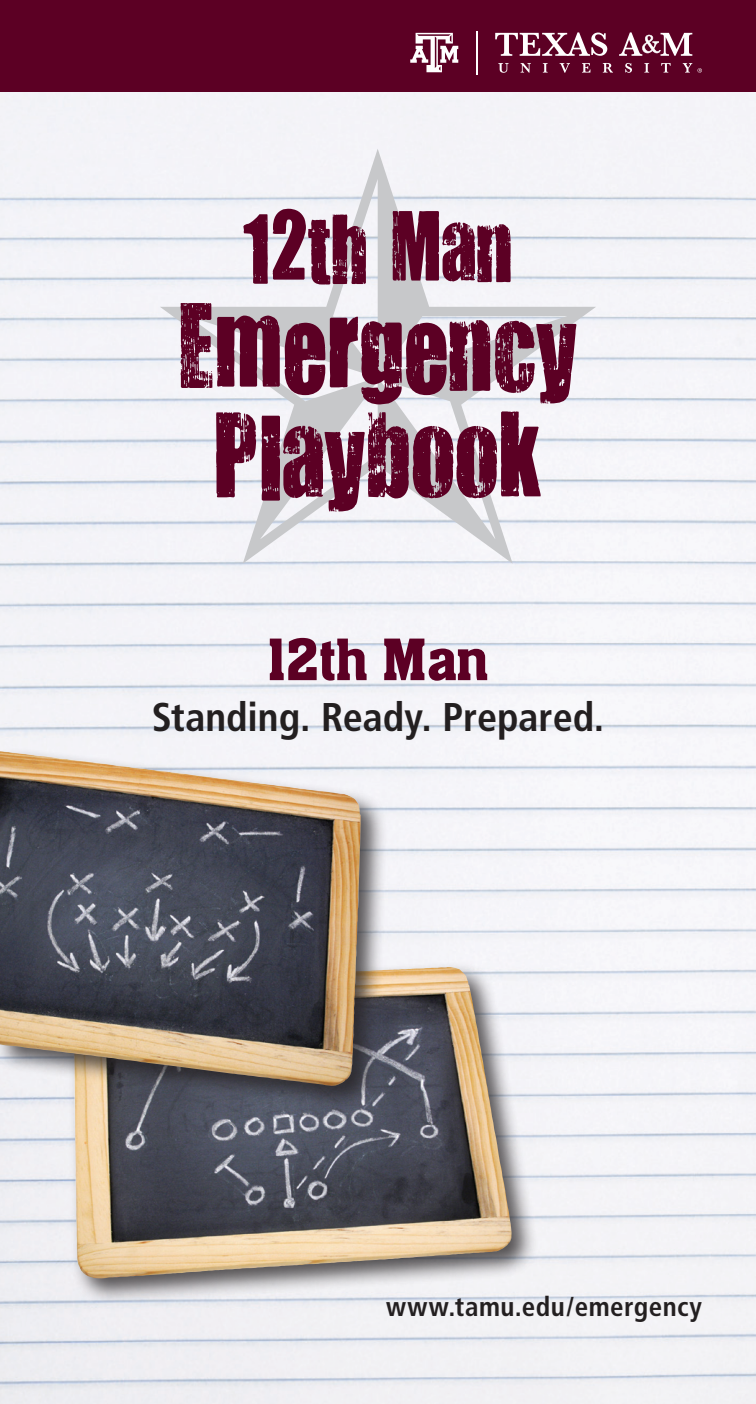
<style>
.page{position:relative;width:756px;height:1404px;background:#fff}
.page>*{position:absolute;margin:0;border:0;box-sizing:border-box;transform-origin:0 0}
.t1{font:99px/108px "You Are Loved";letter-spacing:-.01em;color:#5c0024;text-align:center}
.t2{font:81px "You Are Loved";color:#5c0024}
.t3{font:500 62.4px "Aachen Std";letter-spacing:.01em;color:#5c0024}
.t4{font:700 condensed 40.2px "Frutiger";color:#231f20}
.t5{font:700 condensed 27px "Frutiger";letter-spacing:.015em;color:#231f20}
</style>
<div class="page">
<div style="left:67px;top:962px;width:471px;height:343px;background:#231f20;opacity:.75"></div>
<img style="left:71px;top:967px;width:376px;height:313px">
<div style="left:0;top:747px;width:387px;height:366px;background:#231f20;opacity:.75"></div>
<img style="left:0;top:751px;width:361px;height:336px">
<div style="left:0;top:0;width:756px;height:92px;background:#5c0024"></div>
<svg style="left:160px;top:149px;width:436px;height:415px;fill:#f4f3f8"></svg>
<hr style="left:477px;top:31px;width:1px;height:44px;background:#fff">
<svg style="left:410px;top:33px;width:48px;height:39px"></svg>
<svg style="left:495px;top:32px;width:112px;height:24px"></svg>
<svg style="left:498px;top:63px;width:11px;height:10px"></svg>
<svg style="left:521px;top:63px;width:10px;height:10px"></svg>
<svg style="left:543px;top:63px;width:5px;height:10px"></svg>
<svg style="left:560px;top:63px;width:10px;height:10px"></svg>
<svg style="left:582px;top:63px;width:8px;height:10px"></svg>
<svg style="left:603px;top:63px;width:10px;height:10px"></svg>
<svg style="left:625px;top:63px;width:7px;height:10px"></svg>
<svg style="left:644px;top:63px;width:5px;height:10px"></svg>
<svg style="left:661px;top:63px;width:10px;height:10px"></svg>
<svg style="left:683px;top:63px;width:9px;height:10px"></svg>
<svg style="left:619px;top:32px;width:73px;height:24px"></svg>
<svg style="left:698px;top:68px;width:4px;height:5px"></svg>
<h1 class="t2" style="left:242px;top:192px;width:274px">12th Man</h1>
<h1 class="t1" style="left:178px;top:289px;width:401px">Emergency<br>Playbook</h1>
<p class="t3" style="left:267px;top:626px;width:223px">12th Man</p>
<p class="t4" style="left:152px;top:693px;width:454px">Standing. Ready. Prepared.</p>
<p class="t5" style="left:386px;top:1291px;width:317px">www.tamu.edu/emergency</p>
</div>
